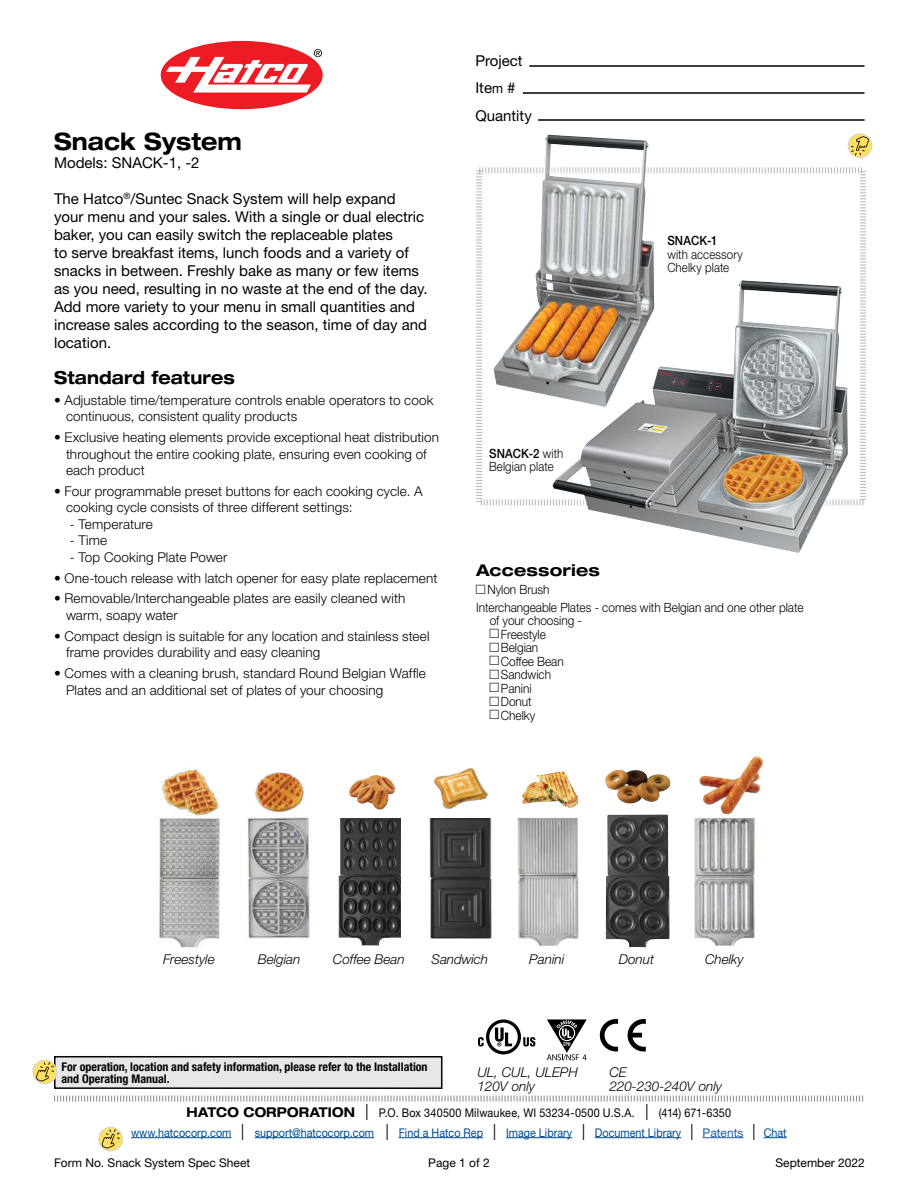
<style>
.page{position:relative;width:918px;height:1188px;background:#fff}
.page>*{position:absolute;margin:0;border:0;box-sizing:border-box;transform-origin:0 0}
.t1{font:700 expanded 24px "Helvetica Neue LT Std";letter-spacing:.005em;color:#000;scale:.9 1}
.t2{font:700 expanded 18px "Helvetica Neue LT Std";letter-spacing:.01em;color:#000;scale:.9 1}
.t3{font:700 expanded 16.2px "Helvetica Neue LT Std";letter-spacing:.01em;color:#000}
.t4{font:15px/18px "Helvetica Neue LT Std";color:#000}
.t5{font:300 13.5px/16.5px "Helvetica Neue LT Std";letter-spacing:.01em;color:#000}
.t6{font:italic 300 13.5px/13.5px "Helvetica Neue LT Std";color:#000}
.t7{font:300 12.75px/13.5px "Helvetica Neue LT Std";color:#000;scale:.93 1}
.t8{font:300 12.75px/13.5px "Helvetica Neue LT Std";color:#000;scale:.9 1}
.t9{font:500 12.75px "Helvetica Neue LT Std";letter-spacing:.015em;color:#000;scale:.9 1}
.t10{font:12px/19.5px "Helvetica Neue LT Std";color:#004a8f;text-align:center;scale:.9 1}
.t11{font:700 condensed 12px/12px "Helvetica Neue LT Std";color:#000}
.t12{font:12px "Helvetica Neue LT Std";color:#000}
.s1{font-size:13.5px}
.s2{font-weight:500}
.s3{font-weight:700;font-stretch:expanded;font-size:13.5px;color:#000}
.s4{font-stretch:condensed;font-size:22.5px;color:#000}
.s5{color:#000}
.s6{color:#205d9e}
</style>
<div class="page">
<svg style="left:161px;top:41px;width:162px;height:68px"></svg>
<hr style="left:529px;top:65px;width:336px;height:2px;background:#000">
<hr style="left:523px;top:92px;width:342px;height:2px;background:#000">
<hr style="left:538px;top:119px;width:327px;height:2px;background:#000">
<svg style="left:54px;top:1095px;width:809px;height:7px"></svg>
<div style="left:55px;top:1057px;width:387px;height:31px;background:#e6e7e8"></div>
<div style="left:54px;top:1056px;width:388px;height:33px;border:2px solid #000"></div>
<svg style="left:33px;top:1060px;width:24px;height:24px"></svg>
<div style="left:33px;top:1060px;width:24px;height:24px;border:1px solid #d1d2d3;border-radius:50%"></div>
<svg style="left:36px;top:1062px;width:18px;height:20px"></svg>
<svg style="left:848px;top:134px;width:24px;height:24px"></svg>
<div style="left:848px;top:134px;width:24px;height:24px;border:1px solid #d1d2d3;border-radius:50%"></div>
<svg style="left:851px;top:136px;width:18px;height:20px"></svg>
<hr style="left:131px;top:1137px;width:100px;height:1px;background:#004a8f">
<hr style="left:255px;top:1137px;width:119px;height:1px;background:#004a8f">
<hr style="left:399px;top:1137px;width:84px;height:1px;background:#004a8f">
<hr style="left:506px;top:1137px;width:66px;height:1px;background:#004a8f">
<hr style="left:595px;top:1137px;width:86px;height:1px;background:#004a8f">
<hr style="left:703px;top:1137px;width:41px;height:1px;background:#205d9e">
<svg style="left:764px;top:1137px;width:23px;height:1px"></svg>
<div style="left:99px;top:1127px;width:23px;height:24px;border:1px solid #d1d2d3;border-radius:50%"></div>
<svg style="left:101px;top:1129px;width:19px;height:20px"></svg>
<svg style="left:476px;top:167px;width:390px;height:339px"></svg>
<svg style="left:600px;top:1019px;width:18px;height:32px"></svg>
<svg style="left:628px;top:1019px;width:18px;height:32px"></svg>
<svg style="left:547px;top:1019px;width:40px;height:42px"></svg>
<svg style="left:478px;top:1019px;width:57px;height:35px"></svg>
<img style="left:522px;top:771px;width:57px;height:38px">
<svg style="left:552px;top:771px;width:12px;height:2px"></svg>
<img style="left:517px;top:819px;width:62px;height:127px">
<img style="left:247px;top:817px;width:63px;height:122px">
<img style="left:255px;top:772px;width:49px;height:41px">
<img style="left:429px;top:819px;width:62px;height:120px">
<img style="left:434px;top:768px;width:54px;height:42px">
<img style="left:694px;top:819px;width:61px;height:127px">
<img style="left:718px;top:756px;width:38px;height:24px">
<img style="left:159px;top:818px;width:61px;height:130px">
<img style="left:162px;top:769px;width:44px;height:37px">
<img style="left:174px;top:781px;width:46px;height:39px">
<svg style="left:605px;top:770px;width:65px;height:33px"></svg>
<svg style="left:606px;top:770px;width:12px;height:7px"></svg>
<img style="left:606px;top:815px;width:64px;height:132px">
<img style="left:339px;top:819px;width:61px;height:127px">
<div style="left:478px;top:119px;width:192px;height:303px;background:#fff"></div>
<img style="left:494px;top:135px;width:160px;height:258px">
<svg style="left:537px;top:265px;width:326px;height:241px"></svg>
<img style="left:553px;top:280px;width:295px;height:273px">
<svg style="left:359px;top:775px;width:17px;height:11px"></svg>
<h1 class="t1" style="left:54px;top:126px;width:210px">Snack System</h1>
<p class="t4" style="left:54px;top:153px;width:147px">Models: SNACK-1, -2</p>
<p class="t4" style="left:54px;top:189px;width:375px">The Hatco<sup>®</sup>/Suntec Snack System will help expand your menu and your sales. With a single or dual electric baker, you can easily switch the replaceable plates<br>to serve breakfast items, lunch foods and a variety of snacks in between. Freshly bake as many or few items as you need, resulting in no waste at the end of the day.<br>Add more variety to your menu in small quantities and increase sales according to the season, time of day and location.</p>
<h2 class="t2" style="left:54px;top:366px;width:203px">Standard features</h2>
<p class="t5" style="left:66px;top:391px;width:369px;text-indent:-12px">• Adjustable time/temperature controls enable operators to cook continuous, consistent quality products</p>
<p class="t5" style="left:66px;top:429px;width:374px;text-indent:-12px">• Exclusive heating elements provide exceptional heat distribution throughout the entire cooking plate, ensuring even cooking of each product</p>
<p class="t5" style="left:66px;top:483px;width:358px;text-indent:-12px">• Four programmable preset buttons for each cooking cycle. A cooking cycle consists of three different settings:</p>
<p class="t5" style="left:70px;top:516px;width:85px">- Temperature</p>
<p class="t5" style="left:70px;top:532px;width:39px">- Time</p>
<p class="t5" style="left:70px;top:549px;width:159px">- Top Cooking Plate Power</p>
<p class="t5" style="left:54px;top:569px;width:385px">• One-touch release with latch opener for easy plate replacement</p>
<p class="t5" style="left:66px;top:590px;width:341px;text-indent:-12px">• Removable/Interchangeable plates are easily cleaned with warm, soapy water</p>
<p class="t5" style="left:66px;top:627px;width:365px;text-indent:-12px">• Compact design is suitable for any location and stainless steel frame provides durability and easy cleaning</p>
<p class="t5" style="left:66px;top:665px;width:361px;text-indent:-12px">• Comes with a cleaning brush, standard Round Belgian Waffle<br>Plates and an additional set of plates of your choosing</p>
<p class="t4" style="left:475px;top:47px;width:49px;line-height:27px">Project<br>Ite<span class="s1">m</span> #</p>
<p class="t4" style="left:475px;top:107px;width:58px">Quantity</p>
<p class="t8" style="left:489px;top:446px;width:84px"><span class="s2">SNACK-2</span> with<br>Belgian plate</p>
<p class="t9" style="left:667px;top:233px;width:57px">SNACK-1</p>
<p class="t8" style="left:667px;top:247px;width:85px">with accessory<br>Chelky plate</p>
<p class="t3" style="left:476px;top:560px;width:125px">Accessories</p>
<p class="t7" style="left:476px;top:580px;width:354px;line-height:17.9px;text-indent:11px">Nylon Brush<br>Interchangeable Plates - comes with Belgian and one other plate</p>
<p class="t7" style="left:501px;top:614px;width:89px;text-indent:-11px">of your choosing -<br>Freestyle<br>Belgian<br>Coffee Bean<br>Sandwich<br>Panini<br>Donut<br>Chelky</p>
<p class="t6" style="left:163px;top:952px;width:53px">Freestyle</p>
<p class="t6" style="left:258px;top:952px;width:44px">Belgian</p>
<p class="t6" style="left:333px;top:952px;width:74px">Coffee Bean</p>
<p class="t6" style="left:432px;top:952px;width:58px">Sandwich</p>
<p class="t6" style="left:529px;top:952px;width:37px">Panini</p>
<p class="t6" style="left:619px;top:952px;width:37px">Donut</p>
<p class="t6" style="left:705px;top:952px;width:40px">Chelky</p>
<p class="t11" style="left:62px;top:1060px;width:368px">For operation, location and safety information, please refer to the Installation and Operating Manual.</p>
<p class="t10" style="left:131px;top:1103px;width:730px"><span class="s3">HATCO CORPORATION</span> <span class="s4">l</span> <span class="s5">P.O. Box 340500 Milwaukee, WI 53234-0500 U.S.A.</span> <span class="s4">l</span> <span class="s5">(414) 671-6350<br></span>www.hatcocorp.com <span class="s4">l</span> support@hatcocorp.com <span class="s4">l</span> Find a Hatco Rep <span class="s4">l</span> Image Library <span class="s4">l</span> Document Library <span class="s4">l</span> <span class="s6">Patents</span> <span class="s4">l</span> Chat</p>
<p class="t6" style="left:477px;top:1066px;width:102px">UL, CUL, ULEPH<br>120V only</p>
<p class="t6" style="left:609px;top:1066px;width:114px">CE<br>220-230-240V only</p>
<p class="t12" style="left:54px;top:1156px;width:198px">Form No. Snack System Spec Sheet</p>
<p class="t12" style="left:428px;top:1156px;width:63px">Page 1 of 2</p>
<p class="t12" style="left:775px;top:1156px;width:91px">September 2022</p>
</div>
